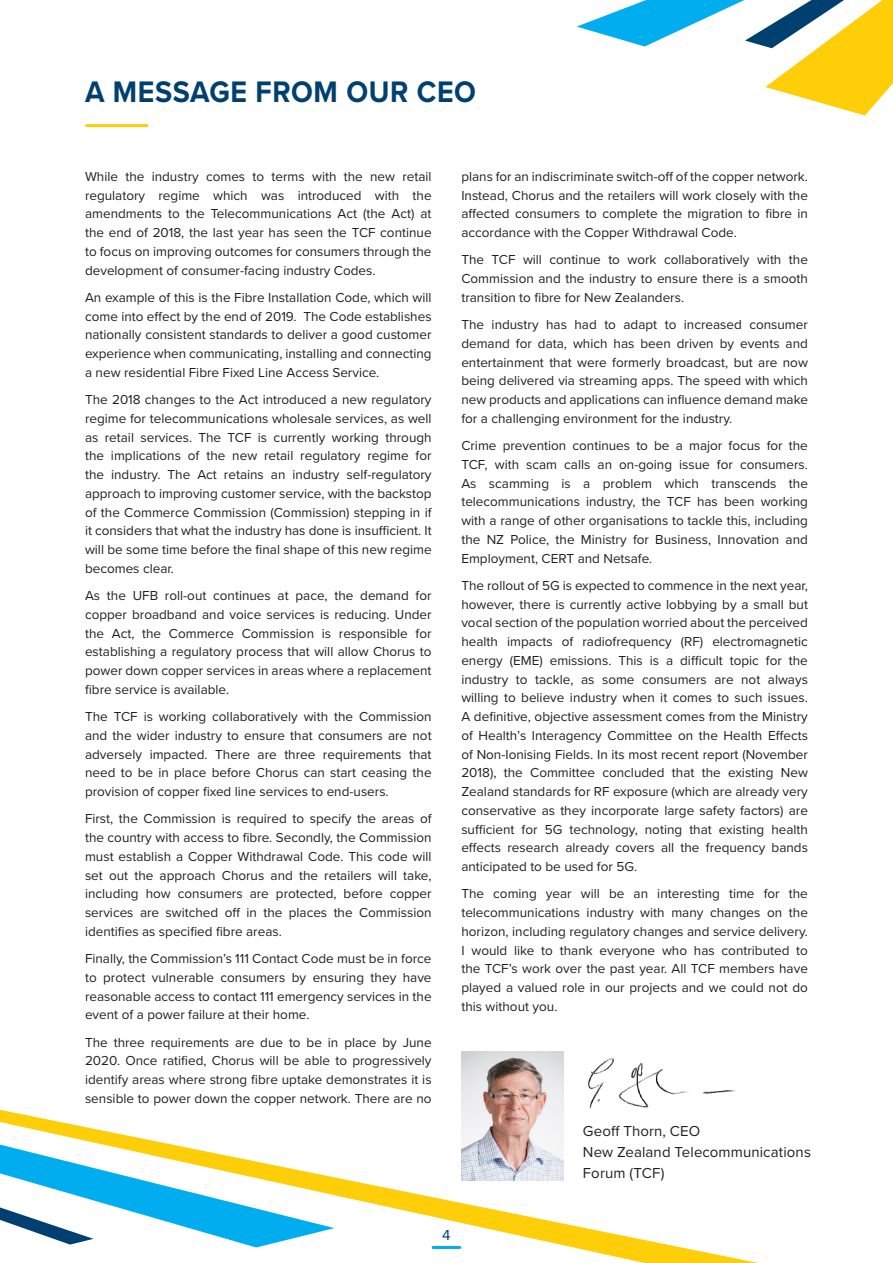
<style>
.page{position:relative;width:893px;height:1263px;background:#fff}
.page>*{position:absolute;margin:0;border:0;box-sizing:border-box;transform-origin:0 0}
.t1{font:700 30.75px "Proxima Nova";letter-spacing:.02em;color:#004071;scale:.93 1}
.t2{font:15px/21px "Proxima Nova";letter-spacing:.01em;color:#231f20}
.t3{font:15px "Proxima Nova";color:#004071}
.t4{font:13.5px/18.8px "Proxima Nova";color:#231f20;text-align:justify}
</style>
<div class="page">
<svg style="left:577px;top:0;width:316px;height:116px"></svg>
<svg style="left:0;top:1109px;width:758px;height:154px"></svg>
<svg style="left:0;top:1121px;width:334px;height:126px"></svg>
<hr style="left:433px;top:1246px;width:27px;height:3px;background:#00aeef">
<hr style="left:87px;top:124px;width:60px;height:3px;background:#fece08">
<img style="left:584px;top:1058px;width:161px;height:59px">
<img style="left:461px;top:1051px;width:102px;height:129px">
<p class="t1" style="left:85px;top:69px;width:422px">A MESSAGE FROM OUR CEO</p>
<p class="t4" style="left:85px;top:166px;width:348px">While the industry comes to terms with the new retail regulatory regime which was introduced with the amendments to the Telecommunications Act (the Act) at the end of 2018, the last year has seen the TCF continue to focus on improving outcomes for consumers through the development of consumer-facing industry Codes.</p>
<p class="t4" style="left:85px;top:287px;width:348px">An example of this is the Fibre Installation Code, which will come into effect by the end of 2019. The Code establishes nationally consistent standards to deliver a good customer experience when communicating, installing and connecting a new residential Fibre Fixed Line Access Service.</p>
<p class="t4" style="left:85px;top:390px;width:348px">The 2018 changes to the Act introduced a new regulatory regime for telecommunications wholesale services, as well as retail services. The TCF is currently working through the implications of the new retail regulatory regime for the industry. The Act retains an industry self-regulatory approach to improving customer service, with the backstop of the Commerce Commission (Commission) stepping in if it considers that what the industry has done is insufficient. It will be some time before the final shape of this new regime becomes clear.</p>
<p class="t4" style="left:85px;top:586px;width:348px">As the UFB roll-out continues at pace, the demand for copper broadband and voice services is reducing. Under the Act, the Commerce Commission is responsible for establishing a regulatory process that will allow Chorus to power down copper services in areas where a replacement fibre service is available.</p>
<p class="t4" style="left:85px;top:707px;width:348px">The TCF is working collaboratively with the Commission and the wider industry to ensure that consumers are not adversely impacted. There are three requirements that need to be in place before Chorus can start ceasing the provision of copper fixed line services to end-users.</p>
<p class="t4" style="left:85px;top:809px;width:348px">First, the Commission is required to specify the areas of the country with access to fibre. Secondly, the Commission must establish a Copper Withdrawal Code. This code will set out the approach Chorus and the retailers will take, including how consumers are protected, before copper services are switched off in the places the Commission identifies as specified fibre areas.</p>
<p class="t4" style="left:85px;top:949px;width:348px">Finally, the Commission’s 111 Contact Code must be in force to protect vulnerable consumers by ensuring they have reasonable access to contact 111 emergency services in the event of a power failure at their home.</p>
<p class="t4" style="left:85px;top:1032px;width:348px">The three requirements are due to be in place by June 2020. Once ratified, Chorus will be able to progressively identify areas where strong fibre uptake demonstrates it is sensible to power down the copper network. There are no</p>
<p class="t4" style="left:461px;top:166px;width:348px">plans for an indiscriminate switch-off of the copper network.<br>Instead, Chorus and the retailers will work closely with the affected consumers to complete the migration to fibre in accordance with the Copper Withdrawal Code.</p>
<p class="t4" style="left:461px;top:250px;width:348px">The TCF will continue to work collaboratively with the Commission and the industry to ensure there is a smooth transition to fibre for New Zealanders.</p>
<p class="t4" style="left:461px;top:315px;width:348px">The industry has had to adapt to increased consumer demand for data, which has been driven by events and entertainment that were formerly broadcast, but are now being delivered via streaming apps. The speed with which new products and applications can influence demand make for a challenging environment for the industry.</p>
<p class="t4" style="left:461px;top:436px;width:348px">Crime prevention continues to be a major focus for the TCF, with scam calls an on-going issue for consumers.<br>As scamming is a problem which transcends the telecommunications industry, the TCF has been working with a range of other organisations to tackle this, including the NZ Police, the Ministry for Business, Innovation and Employment, CERT and Netsafe.</p>
<p class="t4" style="left:461px;top:575px;width:348px">The rollout of 5G is expected to commence in the next year, however, there is currently active lobbying by a small but vocal section of the population worried about the perceived health impacts of radiofrequency (RF) electromagnetic energy (EME) emissions. This is a difficult topic for the industry to tackle, as some consumers are not always willing to believe industry when it comes to such issues.<br>A definitive, objective assessment comes from the Ministry of Health’s Interagency Committee on the Health Effects of Non-Ionising Fields. In its most recent report (November 2018), the Committee concluded that the existing New Zealand standards for RF exposure (which are already very conservative as they incorporate large safety factors) are sufficient for 5G technology, noting that existing health effects research already covers all the frequency bands anticipated to be used for 5G.</p>
<p class="t4" style="left:461px;top:884px;width:348px">The coming year will be an interesting time for the telecommunications industry with many changes on the horizon, including regulatory changes and service delivery.<br>I would like to thank everyone who has contributed to the TCF’s work over the past year. All TCF members have played a valued role in our projects and we could not do this without you.</p>
<p class="t2" style="left:583px;top:1119px;width:119px">Geoff Thorn, CEO</p>
<p class="t2" style="left:583px;top:1140px;width:230px">New Zealand Telecommunications<br>Forum (TCF)</p>
<p class="t3" style="left:442px;top:1223px;width:10px">4</p>
</div>
